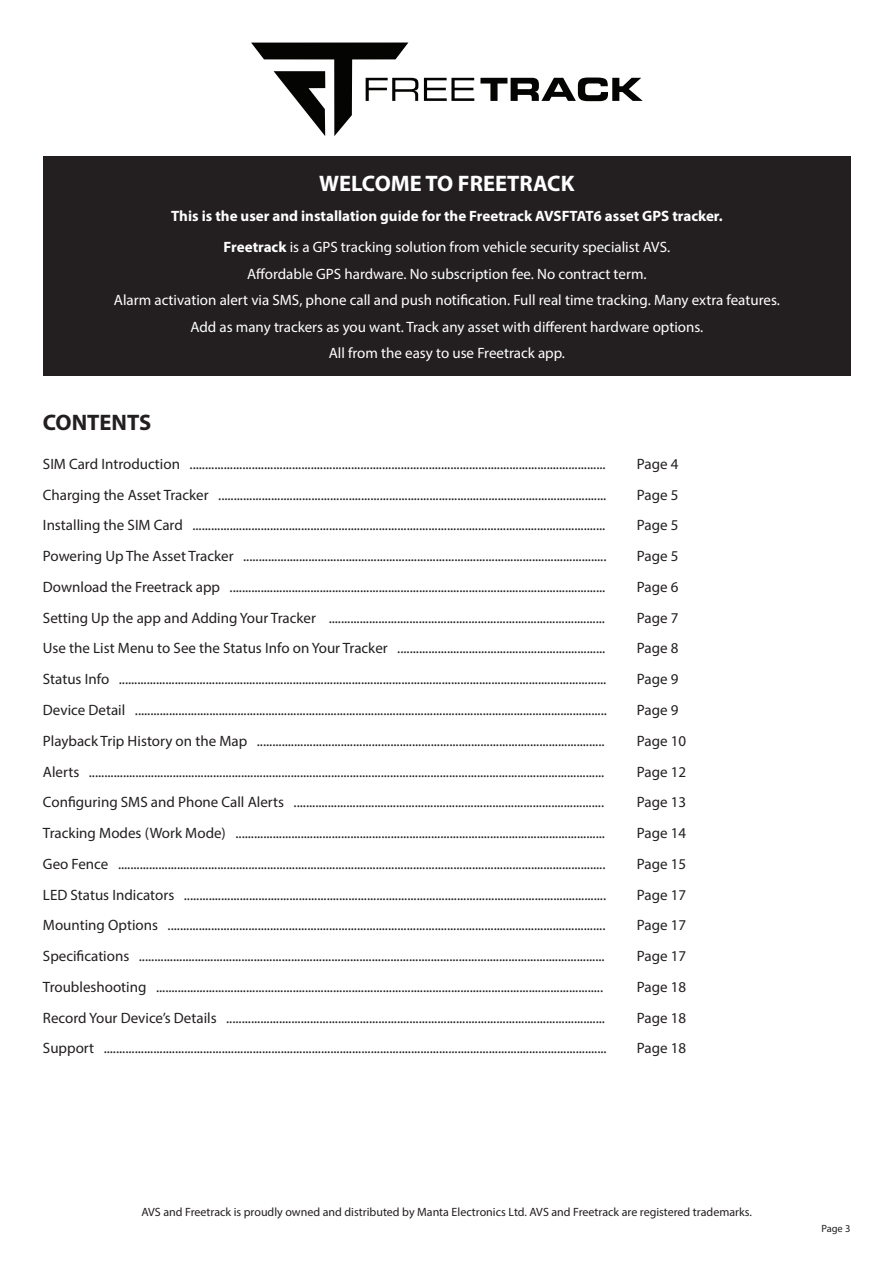
<style>
.page{position:relative;width:893px;height:1263px;background:#fff}
.page>*{position:absolute;margin:0;border:0;box-sizing:border-box;transform-origin:0 0}
.Body_Paragraph{font:700 22.5px "Myriad Pro";color:#fff}
.Flow_Chart_Paragraph{font:700 22.5px "Myriad Pro";color:#231f20}
.Flow_Chart_Paragraph-2{font:15px "Myriad Pro";color:#231f20}
.Body_Paragraph-2{font:15px "Myriad Pro";color:#fff}
.Body_Paragraph-3{font:700 15px "Myriad Pro";color:#fff}
.t1{font:12px "Myriad Pro";color:#231f20}
.t2{font:10.5px "Myriad Pro";color:#231f20}
.s1{font-weight:700}
</style>
<div class="page">
<svg style="left:251px;top:43px;width:167px;height:93px"></svg>
<svg style="left:424px;top:78px;width:50px;height:23px"></svg>
<svg style="left:480px;top:78px;width:163px;height:23px"></svg>
<div style="left:43px;top:157px;width:808px;height:219px;background:#231f20"></div>
<p class="Body_Paragraph" style="left:319px;top:168px;width:257px">WELCOME TO FREETRACK</p>
<p class="Body_Paragraph-3" style="left:171px;top:207px;width:553px">This is the user and installation guide for the Freetrack AVSFTAT6 asset GPS tracker.</p>
<p class="Body_Paragraph-2" style="left:224px;top:238px;width:448px"><span class="s1">Freetrack</span> is a GPS tracking solution from vehicle security specialist AVS.</p>
<p class="Body_Paragraph-2" style="left:247px;top:264px;width:401px">Affordable GPS hardware. No subscription fee. No contract term.</p>
<p class="Body_Paragraph-2" style="left:114px;top:291px;width:667px">Alarm activation alert via SMS, phone call and push notification. Full real time tracking. Many extra features.</p>
<p class="Body_Paragraph-2" style="left:190px;top:317px;width:514px">Add as many trackers as you want. Track any asset with different hardware options.</p>
<p class="Body_Paragraph-2" style="left:329px;top:344px;width:238px">All from the easy to use Freetrack app.</p>
<p class="Flow_Chart_Paragraph" style="left:43px;top:407px;width:110px">CONTENTS</p>
<p class="Flow_Chart_Paragraph-2" style="left:43px;top:455px;width:564px">SIM Card Introduction ......................................................................................................................................</p>
<p class="Flow_Chart_Paragraph-2" style="left:637px;top:455px;width:43px">Page 4</p>
<p class="Flow_Chart_Paragraph-2" style="left:43px;top:485px;width:565px">Charging the Asset Tracker .............................................................................................................................</p>
<p class="Flow_Chart_Paragraph-2" style="left:637px;top:485px;width:43px">Page 5</p>
<p class="Flow_Chart_Paragraph-2" style="left:43px;top:516px;width:564px">Installing the SIM Card .....................................................................................................................................</p>
<p class="Flow_Chart_Paragraph-2" style="left:637px;top:516px;width:43px">Page 5</p>
<p class="Flow_Chart_Paragraph-2" style="left:43px;top:547px;width:565px">Powering Up The Asset Tracker .....................................................................................................................</p>
<p class="Flow_Chart_Paragraph-2" style="left:637px;top:547px;width:43px">Page 5</p>
<p class="Flow_Chart_Paragraph-2" style="left:43px;top:578px;width:564px">Download the Freetrack app .........................................................................................................................</p>
<p class="Flow_Chart_Paragraph-2" style="left:637px;top:578px;width:43px">Page 6</p>
<p class="Flow_Chart_Paragraph-2" style="left:43px;top:608px;width:564px">Setting Up the app and Adding Your Tracker .........................................................................................</p>
<p class="Flow_Chart_Paragraph-2" style="left:637px;top:608px;width:43px">Page 7</p>
<p class="Flow_Chart_Paragraph-2" style="left:43px;top:639px;width:564px">Use the List Menu to See the Status Info on Your Tracker ...................................................................</p>
<p class="Flow_Chart_Paragraph-2" style="left:637px;top:639px;width:43px">Page 8</p>
<p class="Flow_Chart_Paragraph-2" style="left:43px;top:670px;width:565px">Status Info .............................................................................................................................................................</p>
<p class="Flow_Chart_Paragraph-2" style="left:637px;top:670px;width:43px">Page 9</p>
<p class="Flow_Chart_Paragraph-2" style="left:43px;top:701px;width:565px">Device Detail ........................................................................................................................................................</p>
<p class="Flow_Chart_Paragraph-2" style="left:637px;top:701px;width:43px">Page 9</p>
<p class="Flow_Chart_Paragraph-2" style="left:43px;top:731px;width:563px">Playback Trip History on the Map ................................................................................................................</p>
<p class="Flow_Chart_Paragraph-2" style="left:637px;top:731px;width:51px">Page 10</p>
<p class="Flow_Chart_Paragraph-2" style="left:43px;top:762px;width:563px">Alerts ......................................................................................................................................................................</p>
<p class="Flow_Chart_Paragraph-2" style="left:637px;top:762px;width:51px">Page 12</p>
<p class="Flow_Chart_Paragraph-2" style="left:43px;top:793px;width:563px">Configuring SMS and Phone Call Alerts ....................................................................................................</p>
<p class="Flow_Chart_Paragraph-2" style="left:637px;top:793px;width:51px">Page 13</p>
<p class="Flow_Chart_Paragraph-2" style="left:43px;top:824px;width:564px">Tracking Modes (Work Mode) .......................................................................................................................</p>
<p class="Flow_Chart_Paragraph-2" style="left:637px;top:824px;width:51px">Page 14</p>
<p class="Flow_Chart_Paragraph-2" style="left:43px;top:854px;width:564px">Geo Fence .............................................................................................................................................................</p>
<p class="Flow_Chart_Paragraph-2" style="left:637px;top:854px;width:51px">Page 15</p>
<p class="Flow_Chart_Paragraph-2" style="left:43px;top:885px;width:565px">LED Status Indicators ........................................................................................................................................</p>
<p class="Flow_Chart_Paragraph-2" style="left:637px;top:885px;width:51px">Page 17</p>
<p class="Flow_Chart_Paragraph-2" style="left:43px;top:916px;width:564px">Mounting Options .............................................................................................................................................</p>
<p class="Flow_Chart_Paragraph-2" style="left:637px;top:916px;width:51px">Page 17</p>
<p class="Flow_Chart_Paragraph-2" style="left:43px;top:947px;width:563px">Specifications ......................................................................................................................................................</p>
<p class="Flow_Chart_Paragraph-2" style="left:637px;top:947px;width:51px">Page 17</p>
<p class="Flow_Chart_Paragraph-2" style="left:43px;top:977px;width:562px">Troubleshooting ................................................................................................................................................</p>
<p class="Flow_Chart_Paragraph-2" style="left:637px;top:977px;width:51px">Page 18</p>
<p class="Flow_Chart_Paragraph-2" style="left:43px;top:1008px;width:564px">Record Your Device’s Details ..........................................................................................................................</p>
<p class="Flow_Chart_Paragraph-2" style="left:637px;top:1008px;width:51px">Page 18</p>
<p class="Flow_Chart_Paragraph-2" style="left:43px;top:1039px;width:565px">Support ..................................................................................................................................................................</p>
<p class="Flow_Chart_Paragraph-2" style="left:637px;top:1039px;width:51px">Page 18</p>
<p class="t1" style="left:142px;top:1204px;width:612px">AVS and Freetrack is proudly owned and distributed by Manta Electronics Ltd. AVS and Freetrack are registered trademarks.</p>
<p class="t2" style="left:821px;top:1222px;width:31px">Page 3</p>
</div>
